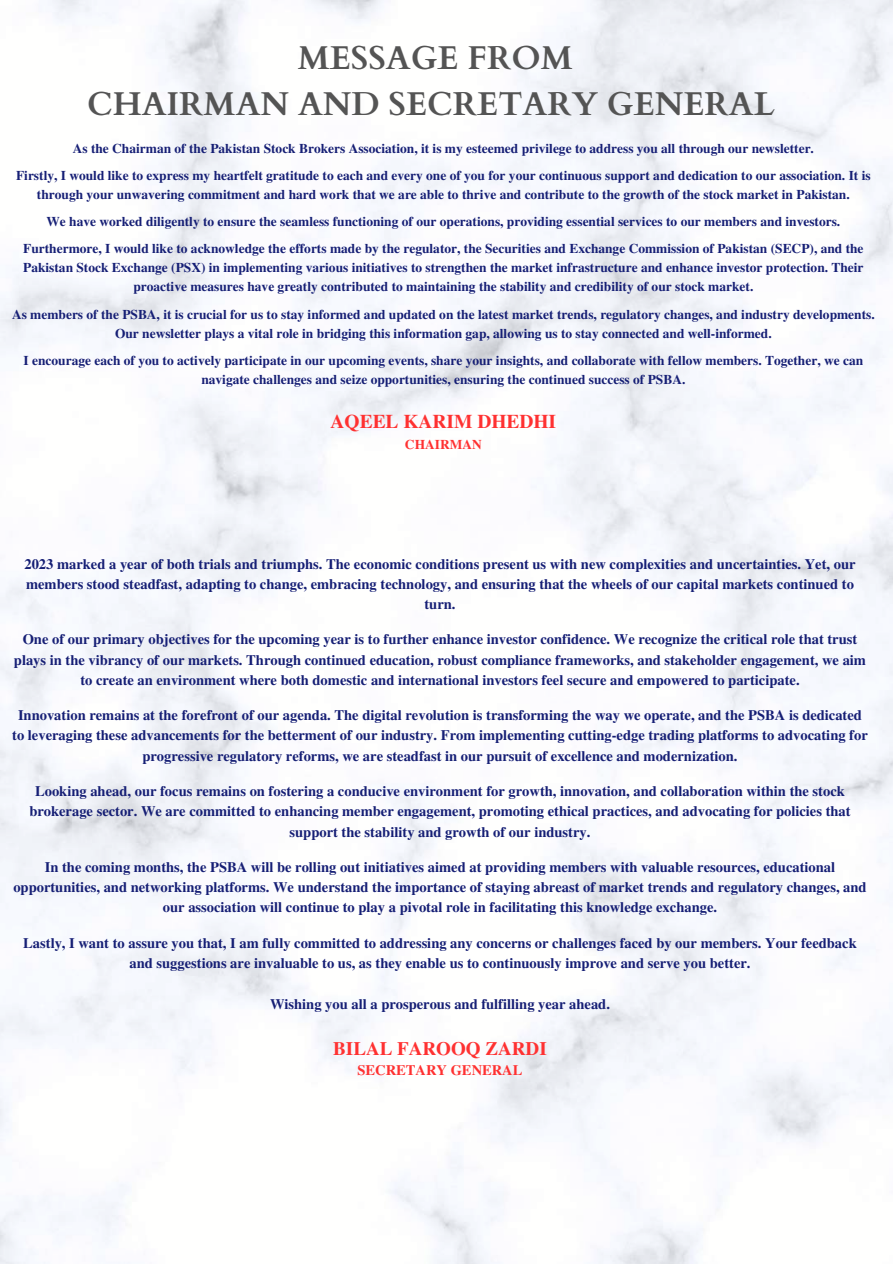
<style>
.page{position:relative;width:893px;height:1264px;background:#fff}
.page>*{position:absolute;margin:0;border:0;box-sizing:border-box;transform-origin:0 0}
.t1{font:700 33px/46.2px "Cardo";color:#545454;text-align:center}
.t2{font:700 19.35px "Te X Gyre Termes";color:#ff3131}
.t3{font:700 19.05px "Te X Gyre Termes";color:#ff3131}
.t4{font:700 14.55px/20.1px "Te X Gyre Termes";color:#161f75;text-align:center}
.t5{font:700 14.55px "Te X Gyre Termes";color:#ff3131}
.t6{font:700 13.35px/27.3px "Te X Gyre Termes";color:#161f75;text-align:center}
.t7{font:700 13.35px "Te X Gyre Termes";color:#ff3131}
</style>
<div class="page">
<h1 class="t1" style="left:87px;top:35px;width:689px">MESSAGE FROM<br>CHAIRMAN AND SECRETARY GENERAL</h1>
<p class="t6" style="left:16px;top:134px;width:856px">As the Chairman of the Pakistan Stock Brokers Association, it is my esteemed privilege to address you all through our newsletter.<br>Firstly, I would like to express my heartfelt gratitude to each and every one of you for your continuous support and dedication to our association. It is</p>
<p class="t6" style="left:23px;top:180px;width:841px">through your unwavering commitment and hard work that we are able to thrive and contribute to the growth of the stock market in Pakistan.<br>We have worked diligently to ensure the seamless functioning of our operations, providing essential services to our members and investors.<br>Furthermore, I would like to acknowledge the efforts made by the regulator, the Securities and Exchange Commission of Pakistan (SECP), and the</p>
<p class="t6" style="left:23px;top:258px;width:841px;line-height:18.9px">Pakistan Stock Exchange (PSX) in implementing various initiatives to strengthen the market infrastructure and enhance investor protection. Their proactive measures have greatly contributed to maintaining the stability and credibility of our stock market.</p>
<p class="t6" style="left:12px;top:304px;width:864px;line-height:18.9px">As members of the PSBA, it is crucial for us to stay informed and updated on the latest market trends, regulatory changes, and industry developments.<br>Our newsletter plays a vital role in bridging this information gap, allowing us to stay connected and well-informed.</p>
<p class="t6" style="left:24px;top:351px;width:841px;line-height:18.9px">I encourage each of you to actively participate in our upcoming events, share your insights, and collaborate with fellow members. Together, we can navigate challenges and seize opportunities, ensuring the continued success of PSBA.</p>
<h2 class="t2" style="left:330px;top:406px;width:227px">AQEEL KARIM DHEDHI</h2>
<p class="t7" style="left:405px;top:433px;width:78px">CHAIRMAN</p>
<p class="t4" style="left:24px;top:553px;width:832px">2023 marked a year of both trials and triumphs. The economic conditions present us with new complexities and uncertainties. Yet, our members stood steadfast, adapting to change, embracing technology, and ensuring that the wheels of our capital markets continued to turn.</p>
<p class="t4" style="left:14px;top:628px;width:853px">One of our primary objectives for the upcoming year is to further enhance investor confidence. We recognize the critical role that trust plays in the vibrancy of our markets. Through continued education, robust compliance frameworks, and stakeholder engagement, we aim to create an environment where both domestic and international investors feel secure and empowered to participate.</p>
<p class="t4" style="left:12px;top:704px;width:857px">Innovation remains at the forefront of our agenda. The digital revolution is transforming the way we operate, and the PSBA is dedicated to leveraging these advancements for the betterment of our industry. From implementing cutting-edge trading platforms to advocating for progressive regulatory reforms, we are steadfast in our pursuit of excellence and modernization.</p>
<p class="t4" style="left:29px;top:780px;width:822px">Looking ahead, our focus remains on fostering a conducive environment for growth, innovation, and collaboration within the stock brokerage sector. We are committed to enhancing member engagement, promoting ethical practices, and advocating for policies that support the stability and growth of our industry.</p>
<p class="t4" style="left:13px;top:856px;width:854px">In the coming months, the PSBA will be rolling out initiatives aimed at providing members with valuable resources, educational opportunities, and networking platforms. We understand the importance of staying abreast of market trends and regulatory changes, and our association will continue to play a pivotal role in facilitating this knowledge exchange.</p>
<p class="t4" style="left:23px;top:932px;width:834px">Lastly, I want to assure you that, I am fully committed to addressing any concerns or challenges faced by our members. Your feedback and suggestions are invaluable to us, as they enable us to continuously improve and serve you better.</p>
<p class="t4" style="left:270px;top:992px;width:341px">Wishing you all a prosperous and fulfilling year ahead.</p>
<h3 class="t3" style="left:333px;top:1033px;width:215px">BILAL FAROOQ ZARDI</h3>
<p class="t5" style="left:357px;top:1058px;width:166px">SECRETARY GENERAL</p>
</div>
